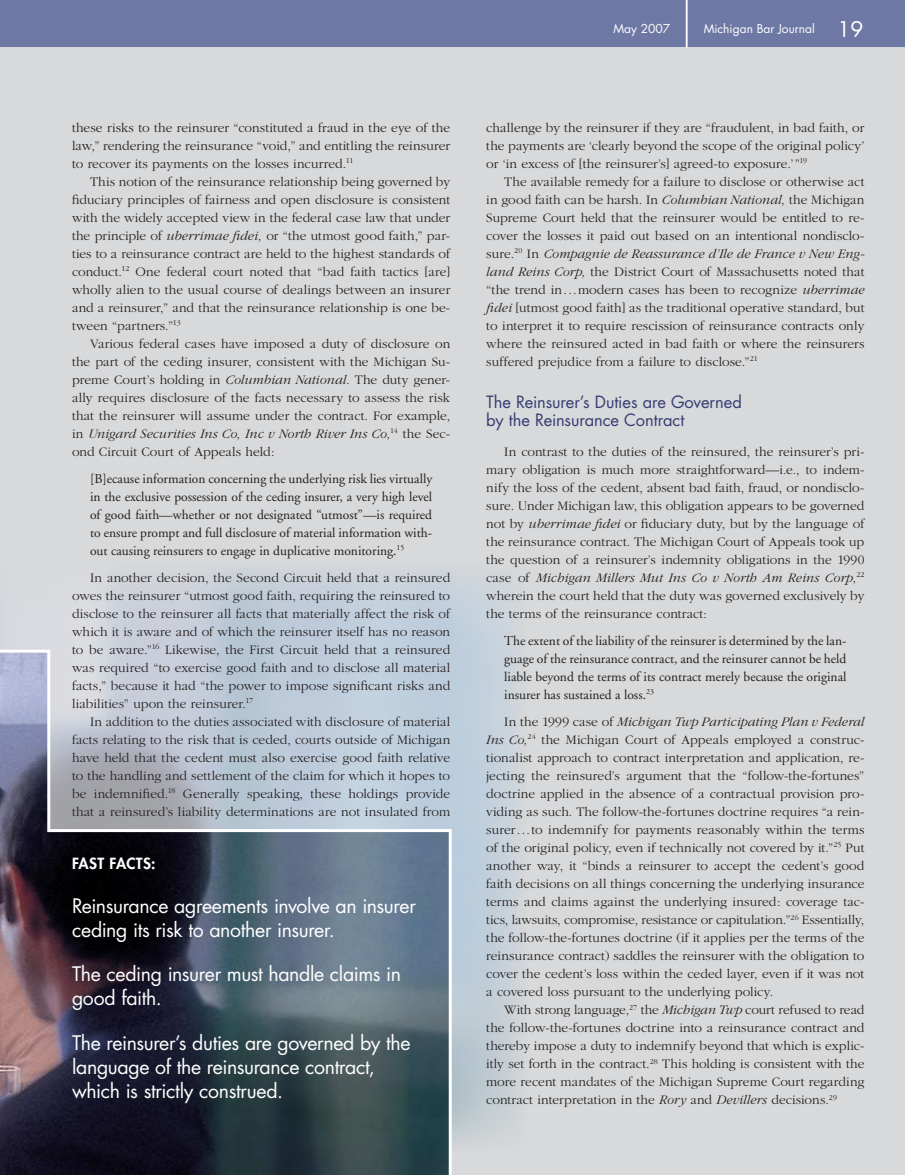
<style>
.page{position:relative;width:905px;height:1175px;background:#fff}
.page>*{position:absolute;margin:0;border:0;box-sizing:border-box;transform-origin:0 0}
.t1{font:19.5px/24px "Futura";letter-spacing:-.02em;color:#fff}
.t2{font:16.5px/18px "Futura";letter-spacing:-.005em;color:#363c74}
.t3{font:800 15px "Futura";letter-spacing:.025em;color:#fff}
.t4{font:300 13.5px/18px "Garamond";letter-spacing:.005em;color:#231f20;text-align:justify}
.t5{font:13.5px/18px "Adobe Garamond";color:#231f20;text-align:justify}
.t6{font:12px "Futura";color:#fff}
.s1{font-size:21px}
.s2{font-style:italic}
</style>
<div class="page">
<div style="left:0;top:0;width:904px;height:1174px;background:#d8d9da"></div>
<svg style="left:0;top:603px;width:453px;height:571px;background:#6f7784"></svg>
<div style="left:0;top:0;width:904px;height:47px;background:#6e78a4"></div>
<hr style="left:686px;top:0;width:1px;height:48px;background:#fff">
<p class="t6" style="left:613px;top:21px;width:58px">May 2007</p>
<p class="t6" style="left:703px;top:21px;width:161px">Michigan Bar Journal <span class="s1">19</span></p>
<p class="t4" style="left:72px;top:119px;width:379px">these risks to the reinsurer “constituted a fraud in the eye of the law,” rendering the reinsurance “void,” and entitling the reinsurer to recover its payments on the losses incurred.<sup>11</sup></p>
<p class="t4" style="left:72px;top:173px;width:380px;text-indent:18px">This notion of the reinsurance relationship being governed by fiduciary principles of fairness and open disclosure is consistent with the widely accepted view in the federal case law that under the principle of <span class="s2">uberrimae fidei,</span> or “the utmost good faith,” par&shy;ties to a reinsurance contract are held to the highest standards of conduct.<sup>12</sup> One federal court noted that “bad faith tactics [are] wholly alien to the usual course of dealings between an insurer and a reinsurer,” and that the reinsurance relationship is one be&shy;tween “partners.”<sup>13</sup></p>
<p class="t4" style="left:72px;top:335px;width:380px;text-indent:18px">Various federal cases have imposed a duty of disclosure on the part of the ceding insurer, consistent with the Michigan Su&shy;preme Court’s holding in <span class="s2">Columbian National.</span> The duty gener&shy;ally requires disclosure of the facts necessary to assess the risk that the reinsurer will assume under the contract. For example, in <span class="s2">Unigard Securities Ins Co, Inc v North River Ins Co,</span><sup>14</sup> the Sec&shy;ond Circuit Court of Appeals held:</p>
<p class="t5" style="left:90px;top:470px;width:344px">[B]ecause information concerning the underlying risk lies virtually in the exclusive possession of the ceding insurer, a very high level of good faith—whether or not designated “utmost”—is required to ensure prompt and full disclosure of material information with&shy;out causing reinsurers to engage in duplicative monitoring.<sup>15</sup></p>
<p class="t4" style="left:72px;top:569px;width:380px;text-indent:18px">In another decision, the Second Circuit held that a reinsured owes the reinsurer “utmost good faith, requiring the reinsured to disclose to the reinsurer all facts that materially affect the risk of which it is aware and of which the reinsurer itself has no reason to be aware.”<sup>16</sup> Likewise, the First Circuit held that a reinsured was required “to exercise good faith and to disclose all material facts,” because it had “the power to impose significant risks and liabilities” upon the reinsurer.<sup>17</sup></p>
<p class="t4" style="left:72px;top:713px;width:380px;text-indent:18px">In addition to the duties associated with disclosure of material facts relating to the risk that is ceded, courts outside of Michigan have held that the cedent must also exercise good faith relative to the handling and settlement of the claim for which it hopes to be indemnified.<sup>18</sup> Generally speaking, these holdings provide that a reinsured’s liability determinations are not insulated from</p>
<p class="t3" style="left:72px;top:853px;width:85px">FAST FACTS:</p>
<h1 class="t1" style="left:72px;top:893px;width:345px">Reinsurance agreements involve an insurer ceding its risk to another insurer.</h1>
<h1 class="t1" style="left:72px;top:962px;width:330px">The ceding insurer must handle claims in good faith.</h1>
<h1 class="t1" style="left:72px;top:1030px;width:340px">The reinsurer’s duties are governed by the language of the reinsurance contract, which is strictly construed.</h1>
<p class="t4" style="left:486px;top:119px;width:379px">challenge by the reinsurer if they are “fraudulent, in bad faith, or the payments are ‘clearly beyond the scope of the original policy’ or ‘in excess of [the reinsurer’s] agreed-to exposure.’”<sup>19</sup></p>
<p class="t4" style="left:486px;top:173px;width:380px;text-indent:18px">The available remedy for a failure to disclose or otherwise act in good faith can be harsh. In <span class="s2">Columbian National,</span> the Michigan Supreme Court held that the reinsurer would be entitled to re&shy;cover the losses it paid out based on an intentional nondisclo&shy;sure.<sup>20</sup> In <span class="s2">Compagnie de Reassurance d’Ile de France v New Eng&shy;land Reins Corp,</span> the District Court of Massachusetts noted that “the trend in...modern cases has been to recognize <span class="s2">uberrimae fidei</span> [utmost good faith] as the traditional operative standard, but to interpret it to require rescission of reinsurance contracts only where the reinsured acted in bad faith or where the reinsurers suffered prejudice from a failure to disclose.”<sup>21</sup></p>
<p class="t2" style="left:486px;top:392px;width:257px">The Reinsurer’s Duties are Governed by the Reinsurance Contract</p>
<p class="t4" style="left:486px;top:443px;width:380px;text-indent:18px">In contrast to the duties of the reinsured, the reinsurer’s pri&shy;mary obligation is much more straightforward—i.e., to indem&shy;nify the loss of the cedent, absent bad faith, fraud, or nondisclo&shy;sure. Under Michigan law, this obligation appears to be governed not by <span class="s2">uberrimae fidei</span> or fiduciary duty, but by the language of the reinsurance contract. The Michigan Court of Appeals took up the question of a reinsurer’s indemnity obligations in the 1990 case of <span class="s2">Michigan Millers Mut Ins Co v North Am Reins Corp,</span><sup>22 </sup>wherein the court held that the duty was governed exclusively by the terms of the reinsurance contract:</p>
<p class="t5" style="left:504px;top:632px;width:344px">The extent of the liability of the reinsurer is determined by the lan&shy;guage of the reinsurance contract, and the reinsurer cannot be held liable beyond the terms of its contract merely because the original insurer has sustained a loss.<sup>23</sup></p>
<p class="t4" style="left:486px;top:713px;width:380px;text-indent:18px">In the 1999 case of <span class="s2">Michigan Twp Participating Plan v Federal Ins Co,</span><sup>24</sup> the Michigan Court of Appeals employed a construc&shy;tionalist approach to contract interpretation and application, re&shy;jecting the reinsured’s argument that the “follow-the-fortunes” doctrine applied in the absence of a contractual provision pro&shy;viding as such. The follow-the-fortunes doctrine requires “a rein&shy;surer...to indemnify for payments reasonably within the terms of the original policy, even if technically not covered by it.”<sup>25</sup> Put another way, it “binds a reinsurer to accept the cedent’s good faith decisions on all things concerning the underlying insurance terms and claims against the underlying insured: coverage tac&shy;tics, lawsuits, compromise, resistance or capitulation.”<sup>26</sup> Essentially, the follow-the-fortunes doctrine (if it applies per the terms of the reinsurance contract) saddles the reinsurer with the obligation to cover the cedent’s loss within the ceded layer, even if it was not a covered loss pursuant to the underlying policy.</p>
<p class="t4" style="left:486px;top:1001px;width:380px;text-indent:18px">With strong language,<sup>27</sup> the <span class="s2">Michigan Twp</span> court refused to read the follow-the-fortunes doctrine into a reinsurance contract and thereby impose a duty to indemnify beyond that which is explic&shy;itly set forth in the contract.<sup>28</sup> This holding is consistent with the more recent mandates of the Michigan Supreme Court regarding contract interpretation in the <span class="s2">Rory</span> and <span class="s2">Devillers</span> decisions.<sup>29</sup></p>
</div>
